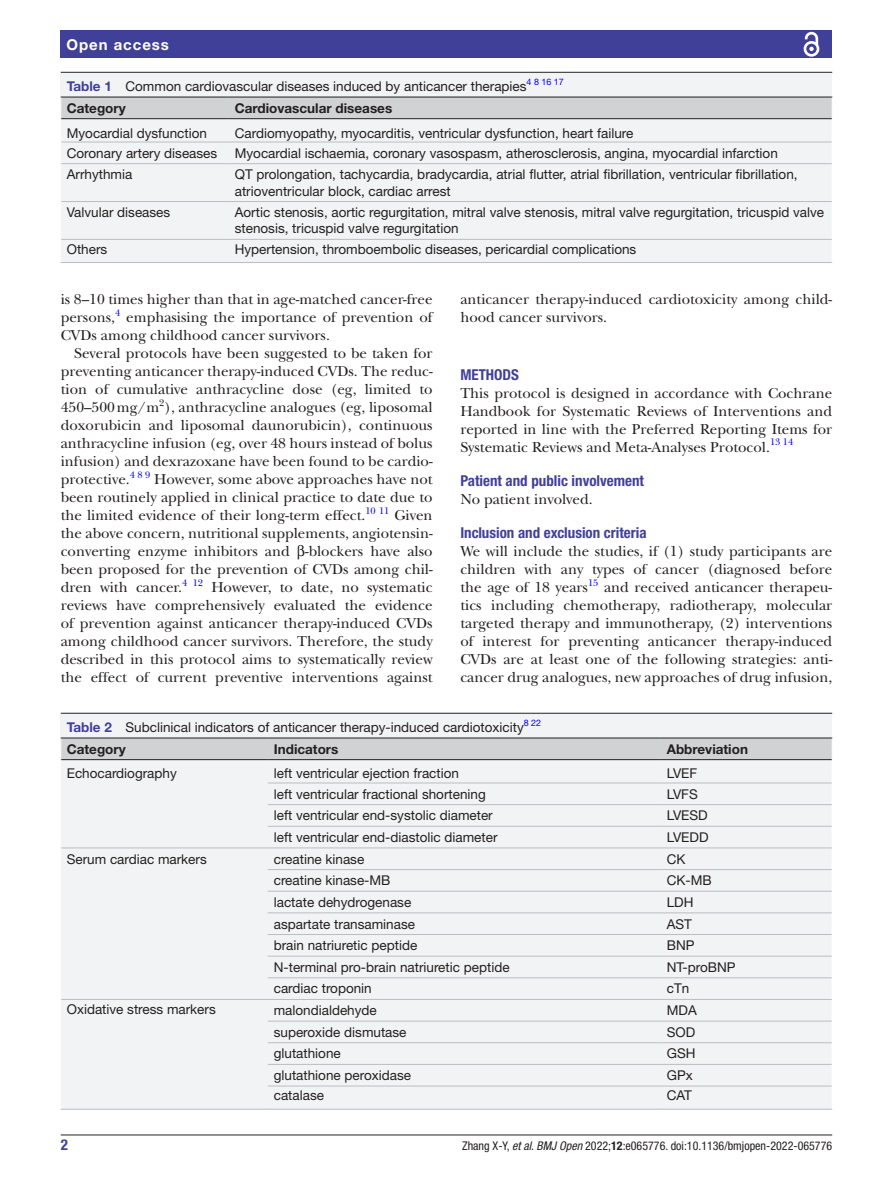
<style>
.page{position:relative;width:893px;height:1191px;background:#fff}
.page>*{position:absolute;margin:0;border:0;box-sizing:border-box;transform-origin:0 0}
.t1{font:15px/18px "New Baskerville";color:#231f20;text-align:justify}
.t2{font:700 condensed 15px "Helvetica Neue LT Std";color:#414099}
.t3{font:700 15px "Helvetica Neue LT Std";letter-spacing:.065em;color:#fff}
.t4{font:13.5px/16.2px "Helvetica Neue LT Std";color:#231f20}
.t5{font:700 13.5px "Helvetica Neue LT Std";color:#231f20}
.t6{font:condensed 12px "Helvetica Neue LT Std";color:#231f20}
.t7{font:9.9px "New Baskerville";color:#00f}
.t8{font:9.9px "New Baskerville";color:#231f20}
.t9{font:9px "Helvetica Neue LT Std";color:#00f}
.s1{font-weight:700;color:#414099}
.s2{font-weight:700}
.s3{font-style:italic}
</style>
<div class="page">
<hr style="left:61px;top:1134px;width:771px;height:1px;background:#231f20">
<div style="left:61px;top:31px;width:771px;height:27px;background:#414099"></div>
<svg style="left:803px;top:31px;width:17px;height:26px"></svg>
<div style="left:61px;top:73px;width:771px;height:190px;background:#f2f3f4"></div>
<hr style="left:61px;top:72px;width:771px;height:1px;background:#231f20">
<hr style="left:61px;top:201px;width:168px;height:1px;background:#bcbdc0">
<hr style="left:229px;top:201px;width:603px;height:1px;background:#bcbdc0">
<hr style="left:61px;top:239px;width:168px;height:1px;background:#bcbdc0">
<hr style="left:61px;top:262px;width:168px;height:1px;background:#bcbdc0">
<hr style="left:229px;top:239px;width:603px;height:1px;background:#bcbdc0">
<hr style="left:229px;top:262px;width:603px;height:1px;background:#bcbdc0">
<svg style="left:60px;top:97px;width:773px;height:67px"></svg>
<div style="left:61px;top:713px;width:771px;height:396px;background:#f2f3f4"></div>
<hr style="left:61px;top:713px;width:771px;height:1px;background:#231f20">
<hr style="left:61px;top:1109px;width:207px;height:1px;background:#bcbdc0">
<hr style="left:61px;top:737px;width:207px;height:1px;background:#231f20">
<hr style="left:268px;top:737px;width:393px;height:1px;background:#231f20">
<hr style="left:661px;top:737px;width:171px;height:1px;background:#231f20">
<hr style="left:268px;top:1109px;width:393px;height:1px;background:#bcbdc0">
<hr style="left:661px;top:1109px;width:171px;height:1px;background:#bcbdc0">
<svg style="left:60px;top:738px;width:773px;height:371px"></svg>
<p class="t3" style="left:66px;top:35px;width:104px">Open access</p>
<p class="t4" style="left:67px;top:75px;width:499px;line-height:22px"><span class="s1">Table 1</span> Common cardiovascular diseases induced by anticancer therapies<sup>4</sup> <sup>8</sup> <sup>16</sup> <sup>17<br></sup><span class="s2">Category</span></p>
<p class="t5" style="left:235px;top:99px;width:159px">Cardiovascular diseases</p>
<p class="t4" style="left:67px;top:124px;width:142px">Myocardial dysfunction</p>
<p class="t4" style="left:235px;top:124px;width:400px">Cardiomyopathy, myocarditis, ventricular dysfunction, heart failure</p>
<p class="t4" style="left:67px;top:145px;width:152px">Coronary artery diseases</p>
<p class="t4" style="left:235px;top:145px;width:545px">Myocardial ischaemia, coronary vasospasm, atherosclerosis, angina, myocardial infarction</p>
<p class="t4" style="left:67px;top:166px;width:67px">Arrhythmia</p>
<p class="t4" style="left:235px;top:166px;width:564px">QT prolongation, tachycardia, bradycardia, atrial flutter, atrial fibrillation, ventricular fibrillation, atrioventricular block, cardiac arrest</p>
<p class="t4" style="left:67px;top:204px;width:105px">Valvular diseases</p>
<p class="t4" style="left:235px;top:204px;width:591px">Aortic stenosis, aortic regurgitation, mitral valve stenosis, mitral valve regurgitation, tricuspid valve stenosis, tricuspid valve regurgitation</p>
<p class="t4" style="left:67px;top:240px;width:42px">Others</p>
<p class="t4" style="left:235px;top:240px;width:403px">Hypertension, thromboembolic diseases, pericardial complications</p>
<p class="t1" style="left:61px;top:290px;width:373px">is 8–10 times higher than that in age-matched cancer-free persons,</p>
<p class="t7" style="left:115px;top:306px;width:7px">4</p>
<p class="t1" style="left:61px;top:308px;width:373px;text-indent:66px">emphasising the importance of prevention of<br>CVDs among childhood cancer survivors.</p>
<p class="t1" style="left:61px;top:344px;width:373px;text-indent:14px">Several protocols have been suggested to be taken for preventing anticancer therapy-induced CVDs. The reduc&shy;tion of cumulative anthracycline dose (eg, limited to 450–500mg/m ), anthracycline analogues (eg, liposomal</p>
<p class="t8" style="left:159px;top:396px;width:7px">2</p>
<p class="t1" style="left:61px;top:416px;width:373px">doxorubicin and liposomal daunorubicin), continuous anthracycline infusion (eg, over 48 hours instead of bolus infusion) and dexrazoxane have been found to be cardio&shy;protective.</p>
<p class="t7" style="left:130px;top:468px;width:22px">4 8 9</p>
<p class="t1" style="left:61px;top:470px;width:373px;text-indent:93px">However, some above approaches have not been routinely applied in clinical practice to date due to the limited evidence of their long-term effect.</p>
<p class="t7" style="left:365px;top:504px;width:26px">10 11</p>
<p class="t1" style="left:61px;top:506px;width:373px;text-indent:334px">Given the above concern, nutritional supplements, angiotensin&shy;converting enzyme inhibitors and -blockers have also been proposed for the prevention of CVDs among chil&shy;dren with cancer.</p>
<p class="t7" style="left:182px;top:576px;width:22px">4 12</p>
<p class="t1" style="left:61px;top:578px;width:373px;text-indent:151px">However, to date, no systematic reviews have comprehensively evaluated the evidence of prevention against anticancer therapy-induced CVDs among childhood cancer survivors. Therefore, the study described in this protocol aims to systematically review the effect of current preventive interventions against</p>
<p class="t1" style="left:460px;top:290px;width:373px">anticancer therapy-induced cardiotoxicity among child&shy;hood cancer survivors.</p>
<p class="t2" style="left:460px;top:365px;width:60px">METHODS</p>
<p class="t1" style="left:460px;top:384px;width:373px">This protocol is designed in accordance with Cochrane Handbook for Systematic Reviews of Interventions and reported in line with the Preferred Reporting Items for Systematic Reviews and Meta-Analyses Protocol.</p>
<p class="t7" style="left:770px;top:436px;width:25px">13 14</p>
<p class="t2" style="left:460px;top:471px;width:185px">Patient and public involvement</p>
<p class="t1" style="left:460px;top:490px;width:134px">No patient involved.</p>
<p class="t2" style="left:460px;top:524px;width:188px">Inclusion and exclusion criteria</p>
<p class="t1" style="left:460px;top:542px;width:373px">We will include the studies, if (1) study participants are children with any types of cancer (diagnosed before the age of 18 years</p>
<p class="t7" style="left:588px;top:576px;width:12px">15</p>
<p class="t1" style="left:460px;top:578px;width:373px;text-indent:144px">and received anticancer therapeu&shy;tics including chemotherapy, radiotherapy, molecular targeted therapy and immunotherapy, (2) interventions of interest for preventing anticancer therapy-induced CVDs are at least one of the following strategies: anti&shy;cancer drug analogues, new approaches of drug infusion,</p>
<p class="t4" style="left:67px;top:718px;width:459px"><span class="s1">Table 2</span> Subclinical indicators of anticancer therapy-induced cardiotoxicity</p>
<p class="t9" style="left:524px;top:717px;width:19px">8 22</p>
<p class="t5" style="left:67px;top:740px;width:61px">Category</p>
<p class="t5" style="left:274px;top:740px;width:66px">Indicators</p>
<p class="t5" style="left:667px;top:740px;width:83px">Abbreviation</p>
<p class="t4" style="left:67px;top:765px;width:112px">Echocardiography</p>
<p class="t4" style="left:274px;top:765px;width:187px">left ventricular ejection fraction</p>
<p class="t4" style="left:667px;top:765px;width:32px">LVEF</p>
<p class="t4" style="left:274px;top:785px;width:214px">left ventricular fractional shortening</p>
<p class="t4" style="left:667px;top:785px;width:33px">LVFS</p>
<p class="t4" style="left:274px;top:807px;width:221px">left ventricular end-systolic diameter</p>
<p class="t4" style="left:667px;top:807px;width:43px">LVESD</p>
<p class="t4" style="left:274px;top:829px;width:225px">left ventricular end-diastolic diameter</p>
<p class="t4" style="left:667px;top:829px;width:43px">LVEDD</p>
<p class="t4" style="left:67px;top:850px;width:142px">Serum cardiac markers</p>
<p class="t4" style="left:274px;top:850px;width:92px">creatine kinase</p>
<p class="t4" style="left:667px;top:850px;width:20px">CK</p>
<p class="t4" style="left:274px;top:872px;width:118px">creatine kinase-MB</p>
<p class="t4" style="left:667px;top:872px;width:47px">CK-MB</p>
<p class="t4" style="left:274px;top:893px;width:139px">lactate dehydrogenase</p>
<p class="t4" style="left:667px;top:893px;width:28px">LDH</p>
<p class="t4" style="left:274px;top:915px;width:143px">aspartate transaminase</p>
<p class="t4" style="left:667px;top:915px;width:27px">AST</p>
<p class="t4" style="left:274px;top:937px;width:145px">brain natriuretic peptide</p>
<p class="t4" style="left:667px;top:937px;width:29px">BNP</p>
<p class="t4" style="left:274px;top:958px;width:237px">N-terminal pro-brain natriuretic peptide</p>
<p class="t4" style="left:667px;top:958px;width:70px">NT-proBNP</p>
<p class="t4" style="left:274px;top:980px;width:100px">cardiac troponin</p>
<p class="t4" style="left:667px;top:980px;width:24px">cTn</p>
<p class="t4" style="left:67px;top:1000px;width:151px">Oxidative stress markers</p>
<p class="t4" style="left:274px;top:1002px;width:105px">malondialdehyde</p>
<p class="t4" style="left:667px;top:1002px;width:32px">MDA</p>
<p class="t4" style="left:274px;top:1023px;width:134px">superoxide dismutase</p>
<p class="t4" style="left:667px;top:1023px;width:30px">SOD</p>
<p class="t4" style="left:274px;top:1045px;width:69px">glutathione</p>
<p class="t4" style="left:667px;top:1045px;width:30px">GSH</p>
<p class="t4" style="left:274px;top:1067px;width:139px">glutathione peroxidase</p>
<p class="t4" style="left:667px;top:1067px;width:27px">GPx</p>
<p class="t4" style="left:274px;top:1087px;width:52px">catalase</p>
<p class="t4" style="left:667px;top:1087px;width:27px">CAT</p>
<p class="t2" style="left:61px;top:1135px;width:9px">2</p>
<p class="t6" style="left:462px;top:1138px;width:372px">Zhang X-Y, <span class="s3">et al</span>. <span class="s3">BMJ Open</span> 2022;<span class="s2">12</span>:e065776. doi:10.1136/bmjopen-2022-065776</p>
</div>
